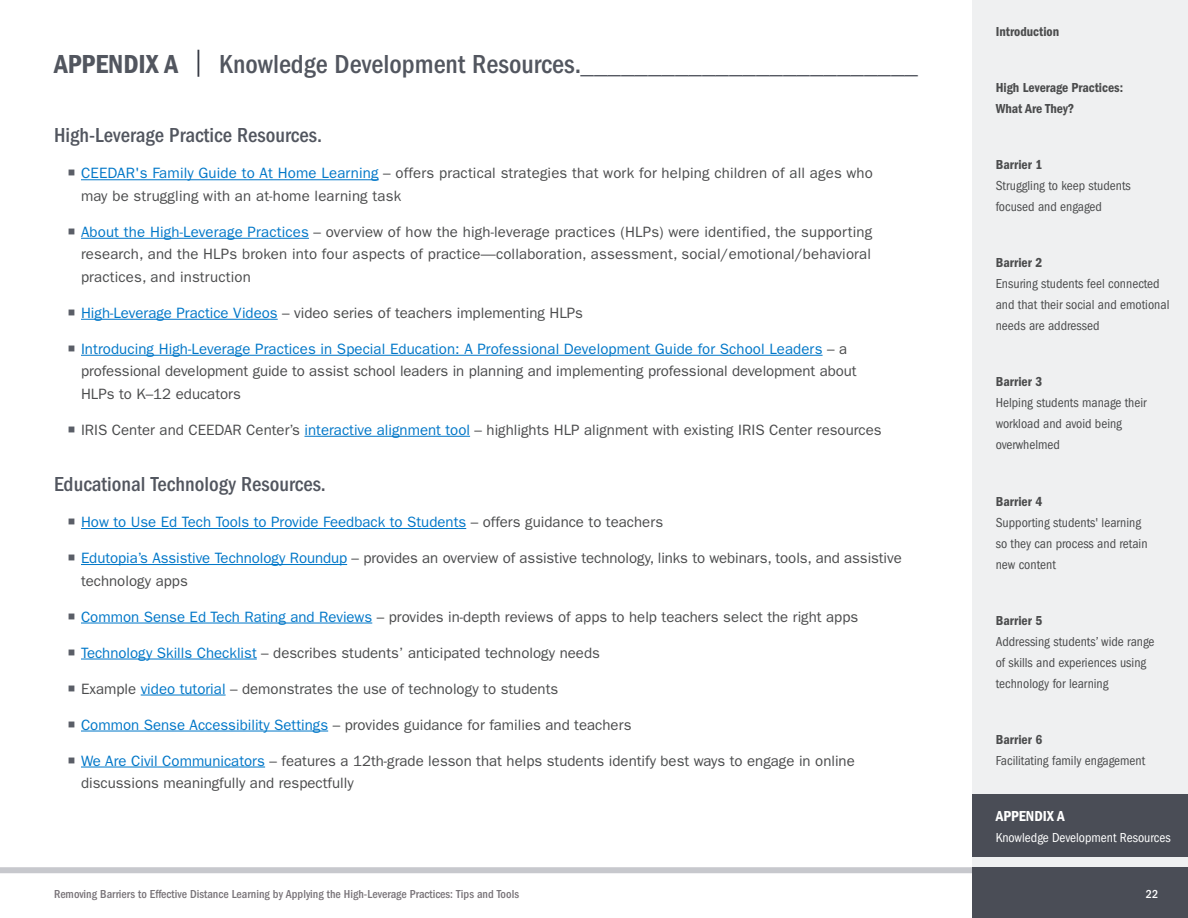
<style>
.page{position:relative;width:1188px;height:918px;background:#fff}
.page>*{position:absolute;margin:0;border:0;box-sizing:border-box;transform-origin:0 0}
.t1{font:27px "ITC Franklin Gothic Std Dm Cd";color:#52565f}
.t2{font:500 condensed 21px "ITC Franklin Gothic Std";color:#52565f}
.t3{font:15px/22.5px "ITC Franklin Gothic Std";color:#4b4c4d}
.t4{font:15px "ITC Franklin Gothic Std";color:#0077c8}
.t5{font:15px "ITC Franklin Gothic Std Dm Cd";color:#fff}
.t6{font:condensed 13.5px/21px "ITC Franklin Gothic Std";color:#4b4c4d}
.t7{font:13.5px/21px "ITC Franklin Gothic Std Dm Cd";color:#4b4c4d}
.t8{font:condensed 13.5px "ITC Franklin Gothic Std";color:#fff}
.t9{font:500 condensed 12px "ITC Franklin Gothic Std";color:#787378}
.t10{font:500 condensed 12px "ITC Franklin Gothic Std";color:#fff}
.s1{font-family:"ITC Franklin Gothic Std Bk X Cp";color:#323640}
.s2{font-family:"ITC Franklin Gothic Std";font-weight:500;font-stretch:condensed}
.s3{color:#0077c8}
.s4{color:#4b4c4d}
</style>
<div class="page">
<div style="left:972px;top:0;width:216px;height:918px;background:#eff0f1"></div>
<div style="left:0;top:867px;width:1188px;height:6px;background:#c7c8cd"></div>
<div style="left:972px;top:795px;width:216px;height:62px;background:#4a4d56"></div>
<div style="left:972px;top:867px;width:216px;height:51px;background:#4a4d56"></div>
<hr style="left:81px;top:179px;width:298px;height:1px;background:#0077c8">
<hr style="left:81px;top:238px;width:228px;height:1px;background:#0077c8">
<hr style="left:81px;top:319px;width:197px;height:1px;background:#0077c8">
<hr style="left:81px;top:355px;width:742px;height:1px;background:#0077c8">
<hr style="left:304px;top:436px;width:166px;height:1px;background:#0077c8">
<hr style="left:81px;top:528px;width:385px;height:1px;background:#0077c8">
<hr style="left:81px;top:564px;width:266px;height:1px;background:#0077c8">
<hr style="left:81px;top:623px;width:291px;height:1px;background:#0077c8">
<hr style="left:81px;top:659px;width:176px;height:1px;background:#0077c8">
<hr style="left:141px;top:695px;width:85px;height:1px;background:#0077c8">
<hr style="left:81px;top:731px;width:247px;height:1px;background:#0077c8">
<hr style="left:81px;top:767px;width:184px;height:1px;background:#0077c8">
<h2 class="t1" style="left:54px;top:48px;width:865px">APPENDIX A <span class="s1">|</span> <span class="s2">Knowledge Development Resources</span> _________________________</h2>
<h3 class="t2" style="left:54px;top:123px;width:265px">High-Leverage Practice Resources</h3>
<p class="t3" style="left:81px;top:162px;width:794px"><span class="s3">CEEDAR's Family Guide to At Home Learning</span> – offers practical strategies that work for helping children of all ages who may be struggling with an at-home learning task</p>
<p class="t3" style="left:81px;top:221px;width:793px;text-align:justify"><span class="s3">About the High-Leverage Practices</span> – overview of how the high-leverage practices (HLPs) were identified, the supporting research, and the HLPs broken into four aspects of practice—collaboration, assessment, social/emotional/behavioral practices, and instruction</p>
<p class="t3" style="left:81px;top:302px;width:504px"><span class="s3">High-Leverage Practice Videos</span> – video series of teachers implementing HLPs</p>
<p class="t3" style="left:81px;top:338px;width:777px"><span class="s3">Introducing High-Leverage Practices in Special Education: A Professional Development Guide for School Leaders</span> – a professional development guide to assist school leaders in planning and implementing professional development about<br>HLPs to K–12 educators</p>
<p class="t3" style="left:81px;top:419px;width:802px">IRIS Center and CEEDAR Center’s <span class="s3">interactive alignment tool</span> – highlights HLP alignment with existing IRIS Center resources</p>
<h3 class="t2" style="left:54px;top:472px;width:268px">Educational Technology Resources</h3>
<p class="t4" style="left:81px;top:513px;width:584px">How to Use Ed Tech Tools to Provide Feedback to Students <span class="s4">– offers guidance to teachers</span></p>
<p class="t3" style="left:81px;top:547px;width:822px"><span class="s3">Edutopia’s Assistive Technology Roundup</span> – provides an overview of assistive technology, links to webinars, tools, and assistive technology apps</p>
<p class="t3" style="left:81px;top:605px;width:779px"><span class="s3">Common Sense Ed Tech Rating and Reviews</span> – provides in-depth reviews of apps to help teachers select the right apps</p>
<p class="t3" style="left:81px;top:641px;width:520px"><span class="s3">Technology Skills Checklist</span> – describes students’ anticipated technology needs</p>
<p class="t3" style="left:81px;top:677px;width:479px">Example <span class="s3">video tutorial</span> – demonstrates the use of technology to students</p>
<p class="t3" style="left:81px;top:713px;width:552px"><span class="s3">Common Sense Accessibility Settings</span> – provides guidance for families and teachers</p>
<p class="t3" style="left:81px;top:749px;width:775px"><span class="s3">We Are Civil Communicators</span> – features a 12th-grade lesson that helps students identify best ways to engage in online discussions meaningfully and respectfully</p>
<p class="t9" style="left:54px;top:887px;width:467px">Removing Barriers to Effective Distance Learning by Applying the High-Leverage Practices: Tips and Tools</p>
<p class="t7" style="left:996px;top:21px;width:65px">Introduction</p>
<p class="t7" style="left:996px;top:77px;width:129px">High Leverage Practices:<br>What Are They?</p>
<p class="t7" style="left:996px;top:154px;width:48px">Barrier 1</p>
<p class="t6" style="left:996px;top:175px;width:137px">Struggling to keep students focused and engaged</p>
<p class="t7" style="left:996px;top:252px;width:48px">Barrier 2</p>
<p class="t6" style="left:996px;top:274px;width:175px">Ensuring students feel connected and that their social and emotional needs are addressed</p>
<p class="t7" style="left:996px;top:372px;width:48px">Barrier 3</p>
<p class="t6" style="left:996px;top:393px;width:152px">Helping students manage their workload and avoid being overwhelmed</p>
<p class="t7" style="left:996px;top:491px;width:48px">Barrier 4</p>
<p class="t6" style="left:996px;top:512px;width:153px">Supporting students' learning so they can process and retain new content</p>
<p class="t7" style="left:996px;top:610px;width:48px">Barrier 5</p>
<p class="t6" style="left:996px;top:631px;width:160px">Addressing students’ wide range of skills and experiences using technology for learning</p>
<p class="t7" style="left:996px;top:729px;width:48px">Barrier 6</p>
<p class="t6" style="left:996px;top:750px;width:151px">Facilitating family engagement</p>
<p class="t5" style="left:996px;top:807px;width:70px">APPENDIX A</p>
<p class="t8" style="left:996px;top:830px;width:176px">Knowledge Development Resources</p>
<p class="t10" style="left:1146px;top:887px;width:14px">22</p>
</div>
